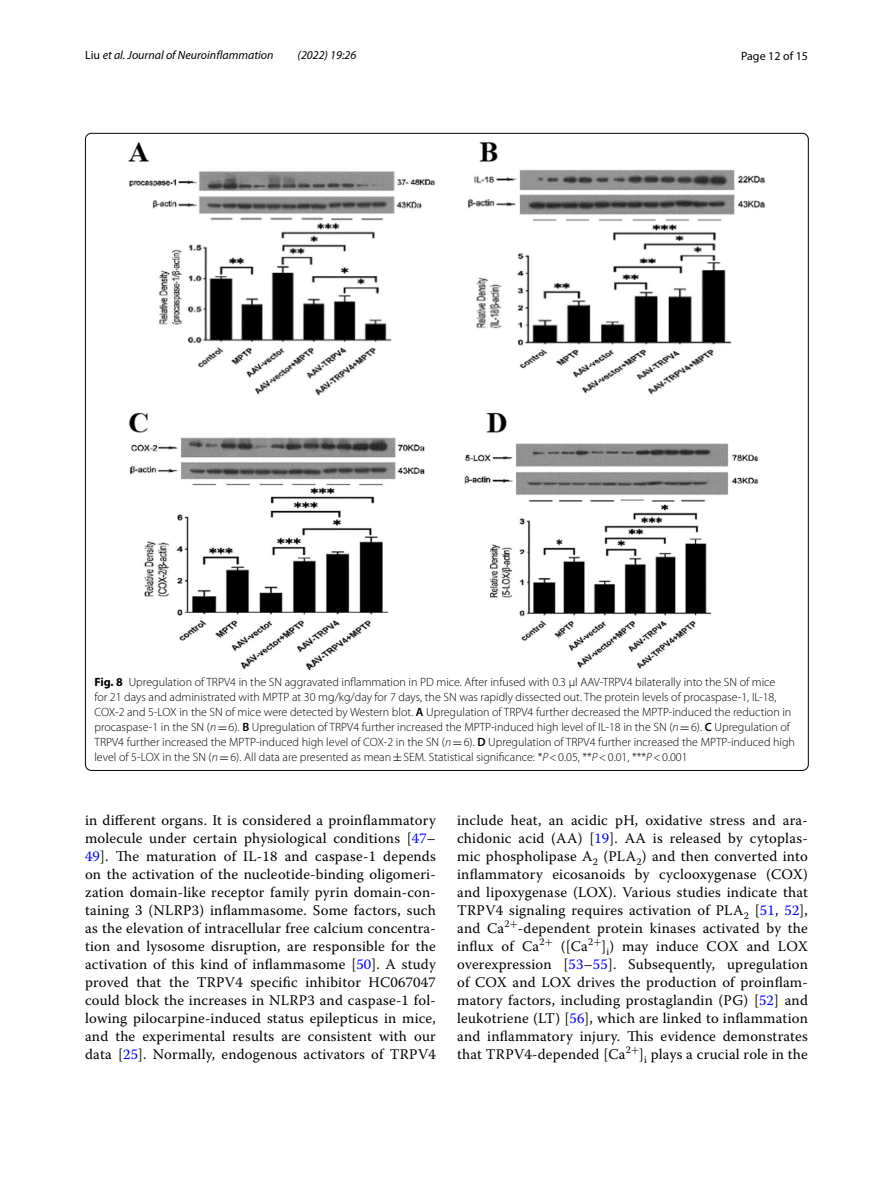
<style>
.page{position:relative;width:893px;height:1187px;background:#fff}
.page>*{position:absolute;margin:0;border:0;box-sizing:border-box;transform-origin:0 0}
.t1{font:14.7px/18px "Warnock Pro";letter-spacing:.015em;color:#000;text-align:justify}
.t2{font:300 12px/15px "Myriad Pro";color:#000}
.t3{font:italic 12px "Myriad Pro";color:#000}
.t4{font:12px "Myriad Pro";color:#000}
.s1{font-style:normal}
.s2{font-weight:700}
.s3{font-weight:600}
.s4{font-style:italic}
.s5{font-family:"MTSY";font-weight:400}
.s6{color:#00f}
</style>
<div class="page">
<img style="left:129px;top:142px;width:636px;height:529px">
<p class="t3" style="left:85px;top:48px;width:190px"><span class="s1">Liu</span> et al. Journal of Neuroinflammation</p>
<p class="t3" style="left:298px;top:48px;width:60px">(2022) 19:26</p>
<p class="t4" style="left:741px;top:48px;width:68px">Page 12 of 15</p>
<p class="t2" style="left:94px;top:674px;width:702px"><span class="s2">Fig. 8</span> Upregulation of TRPV4 in the SN aggravated inflammation in PD mice. After infused with 0.3 μl AAV-TRPV4 bilaterally into the SN of mice<br>for 21 days and administrated with MPTP at 30 mg/kg/day for 7 days, the SN was rapidly dissected out. The protein levels of procaspase-1, IL-18, COX-2 and 5-LOX in the SN of mice were detected by Western blot. <span class="s3">A</span> Upregulation of TRPV4 further decreased the MPTP-induced the reduction in procaspase-1 in the SN (<span class="s4">n</span><span class="s5">=</span>6). <span class="s3">B</span> Upregulation of TRPV4 further increased the MPTP-induced high level of IL-18 in the SN (<span class="s4">n</span><span class="s5">=</span>6). <span class="s3">C</span> Upregulation of TRPV4 further increased the MPTP-induced high level of COX-2 in the SN (<span class="s4">n</span><span class="s5">=</span>6). <span class="s3">D</span> Upregulation of TRPV4 further increased the MPTP-induced high level of 5-LOX in the SN (<span class="s4">n</span><span class="s5">=</span>6). All data are presented as mean<span class="s5">±</span>SEM. Statistical significance: *<span class="s4">P</span>&lt;0.05, **<span class="s4">P</span>&lt;0.01, ***<span class="s4">P</span>&lt;0.001</p>
<p class="t1" style="left:85px;top:811px;width:352px">in different organs. It is considered a proinflammatory molecule under certain physiological conditions [<span class="s6">47</span>– <span class="s6">49</span>]. The maturation of IL-18 and caspase-1 depends on the activation of the nucleotide-binding oligomeri&shy;zation domain-like receptor family pyrin domain-con&shy;taining 3 (NLRP3) inflammasome. Some factors, such as the elevation of intracellular free calcium concentra&shy;tion and lysosome disruption, are responsible for the activation of this kind of inflammasome [<span class="s6">50</span>]. A study proved that the TRPV4 specific inhibitor HC067047 could block the increases in NLRP3 and caspase-1 fol&shy;lowing pilocarpine-induced status epilepticus in mice, and the experimental results are consistent with our data [<span class="s6">25</span>]. Normally, endogenous activators of TRPV4</p>
<p class="t1" style="left:457px;top:811px;width:352px">include heat, an acidic pH, oxidative stress and ara&shy;chidonic acid (AA) [<span class="s6">19</span>]. AA is released by cytoplas&shy;mic phospholipase A<sub>2</sub> (PLA<sub>2</sub>) and then converted into inflammatory eicosanoids by cyclooxygenase (COX) and lipoxygenase (LOX). Various studies indicate that TRPV4 signaling requires activation of PLA<sub>2</sub> [<span class="s6">51</span>, <span class="s6">52</span>], and Ca<sup>2</sup><sup>+</sup>-dependent protein kinases activated by the influx of Ca<sup>2</sup><sup>+</sup> ([Ca<sup>2</sup><sup>+</sup>]<sub>i</sub>) may induce COX and LOX overexpression [<span class="s6">53</span>–<span class="s6">55</span>]. Subsequently, upregulation of COX and LOX drives the production of proinflam&shy;matory factors, including prostaglandin (PG) [<span class="s6">52</span>] and leukotriene (LT) [<span class="s6">56</span>], which are linked to inflammation and inflammatory injury. This evidence demonstrates that TRPV4-depended [Ca<sup>2</sup><sup>+</sup>]<sub>i</sub> plays a crucial role in the</p>
</div>
